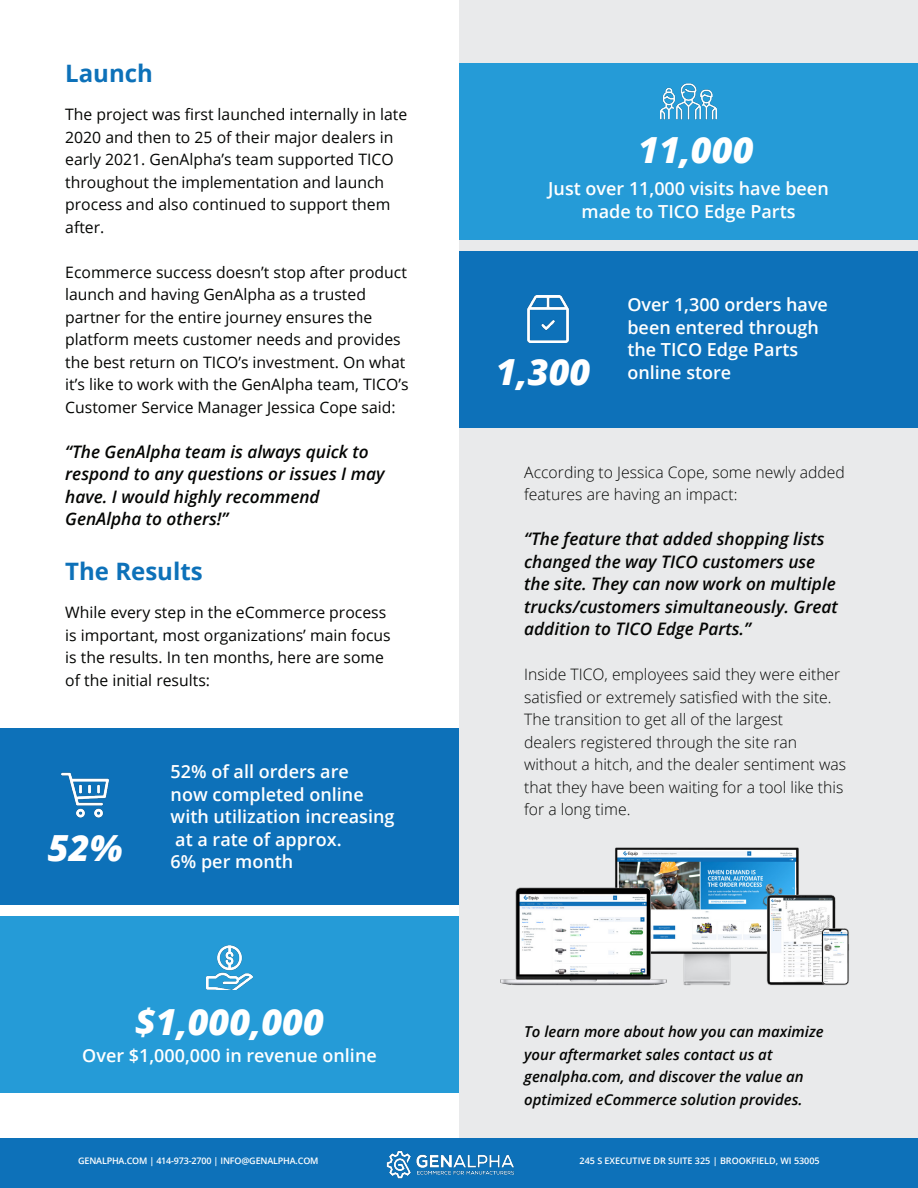
<style>
.page{position:relative;width:918px;height:1188px;background:#fff}
.page>*{position:absolute;margin:0;border:0;box-sizing:border-box;transform-origin:0 0}
.t1{font:italic 800 36px "Open Sans";color:#fff}
.t2{font:700 24px "Open Sans";color:#0d71b9}
.t3{font:600 18px/22.5px "Open Sans";color:#fff}
.t4{font:italic 600 17.25px/22.5px "Open Sans";color:#040503}
.t5{font:15.75px/22.5px "Open Sans";color:#040503}
.t6{font:300 15.75px/22.5px "Open Sans";color:#040503}
.t7{font:italic 600 15px/22.5px "Open Sans";color:#040503}
.t8{font:600 9px "Open Sans";letter-spacing:-.02em;color:#fff}
.t9{font:600 9px "Open Sans";color:#fff}
</style>
<div class="page">
<div style="left:459px;top:0;width:459px;height:1188px;background:#e9eaeb"></div>
<div style="left:0;top:1138px;width:918px;height:50px;background:#0d71b9"></div>
<div style="left:0;top:728px;width:459px;height:177px;background:#0d71b9"></div>
<div style="left:0;top:917px;width:459px;height:176px;background:#259bd7"></div>
<div style="left:459px;top:64px;width:459px;height:176px;background:#259bd7"></div>
<div style="left:459px;top:252px;width:459px;height:176px;background:#0d71b9"></div>
<img style="left:500px;top:848px;width:349px;height:138px">
<img style="left:387px;top:1151px;width:127px;height:27px">
<img style="left:62px;top:772px;width:47px;height:46px">
<img style="left:661px;top:83px;width:55px;height:37px">
<img style="left:206px;top:946px;width:47px;height:43px">
<img style="left:527px;top:296px;width:42px;height:47px">
<p class="t2" style="left:65px;top:56px;width:89px">Launch</p>
<p class="t5" style="left:65px;top:103px;width:344px">The project was first launched internally in late 2020 and then to 25 of their major dealers in early 2021. GenAlpha’s team supported TICO throughout the implementation and launch process and also continued to support them after.</p>
<p class="t5" style="left:65px;top:261px;width:343px">Ecommerce success doesn’t stop after product launch and having GenAlpha as a trusted</p>
<p class="t5" style="left:65px;top:306px;width:345px">partner for the entire journey ensures the platform meets customer needs and provides the best return on TICO’s investment. On what it’s like to work with the GenAlpha team, TICO’s Customer Service Manager Jessica Cope said:</p>
<p class="t4" style="left:65px;top:440px;width:321px">“The GenAlpha team is always quick to respond to any questions or issues I may have. I would highly recommend</p>
<p class="t4" style="left:65px;top:508px;width:165px">GenAlpha to others!”</p>
<p class="t2" style="left:65px;top:554px;width:139px">The Results</p>
<p class="t5" style="left:65px;top:601px;width:327px">While every step in the eCommerce process is important, most organizations’ main focus is the results. In ten months, here are some of the initial results:</p>
<p class="t1" style="left:48px;top:820px;width:76px">52%</p>
<p class="t3" style="left:171px;top:760px;width:180px">52% of all orders are</p>
<p class="t3" style="left:171px;top:783px;width:195px">now completed online</p>
<p class="t3" style="left:171px;top:805px;width:225px">with utilization increasing</p>
<p class="t3" style="left:175px;top:828px;width:168px">at a rate of approx.</p>
<p class="t3" style="left:171px;top:850px;width:124px">6% per month</p>
<p class="t1" style="left:135px;top:994px;width:191px">$1,000,000</p>
<p class="t3" style="left:82px;top:1043px;width:296px">Over $1,000,000 in revenue online</p>
<p class="t1" style="left:638px;top:122px;width:117px">11,000</p>
<p class="t3" style="left:548px;top:177px;width:282px">Just over 11,000 visits have been</p>
<p class="t3" style="left:581px;top:199px;width:216px">made to TICO Edge Parts</p>
<p class="t1" style="left:496px;top:345px;width:96px">1,300</p>
<p class="t3" style="left:627px;top:293px;width:202px">Over 1,300 orders have been entered through</p>
<p class="t3" style="left:627px;top:338px;width:172px">the TICO Edge Parts</p>
<p class="t3" style="left:627px;top:361px;width:105px">online store</p>
<p class="t6" style="left:524px;top:460px;width:322px">According to Jessica Cope, some newly added features are having an impact:</p>
<p class="t4" style="left:524px;top:527px;width:315px">“The feature that added shopping lists changed the way TICO customers use the site. They can now work on multiple trucks/customers simultaneously. Great addition to TICO Edge Parts.”</p>
<p class="t6" style="left:524px;top:663px;width:318px">Inside TICO, employees said they were either satisfied or extremely satisfied with the site.<br>The transition to get all of the largest</p>
<p class="t6" style="left:524px;top:730px;width:275px">dealers registered through the site ran</p>
<p class="t6" style="left:524px;top:753px;width:323px">without a hitch, and the dealer sentiment was that they have been waiting for a tool like this for a long time.</p>
<p class="t7" style="left:524px;top:1020px;width:301px">To learn more about how you can maximize your aftermarket sales contact us at</p>
<p class="t7" style="left:524px;top:1065px;width:281px">genalpha.com, and discover the value an</p>
<p class="t7" style="left:524px;top:1088px;width:280px">optimized eCommerce solution provides.</p>
<p class="t8" style="left:78px;top:1154px;width:242px">GENALPHA.COM | 414-973-2700 | INFO@GENALPHA.COM</p>
<p class="t9" style="left:580px;top:1154px;width:242px">245 S EXECUTIVE DR SUITE 325 | BROOKFIELD, WI 53005</p>
</div>
